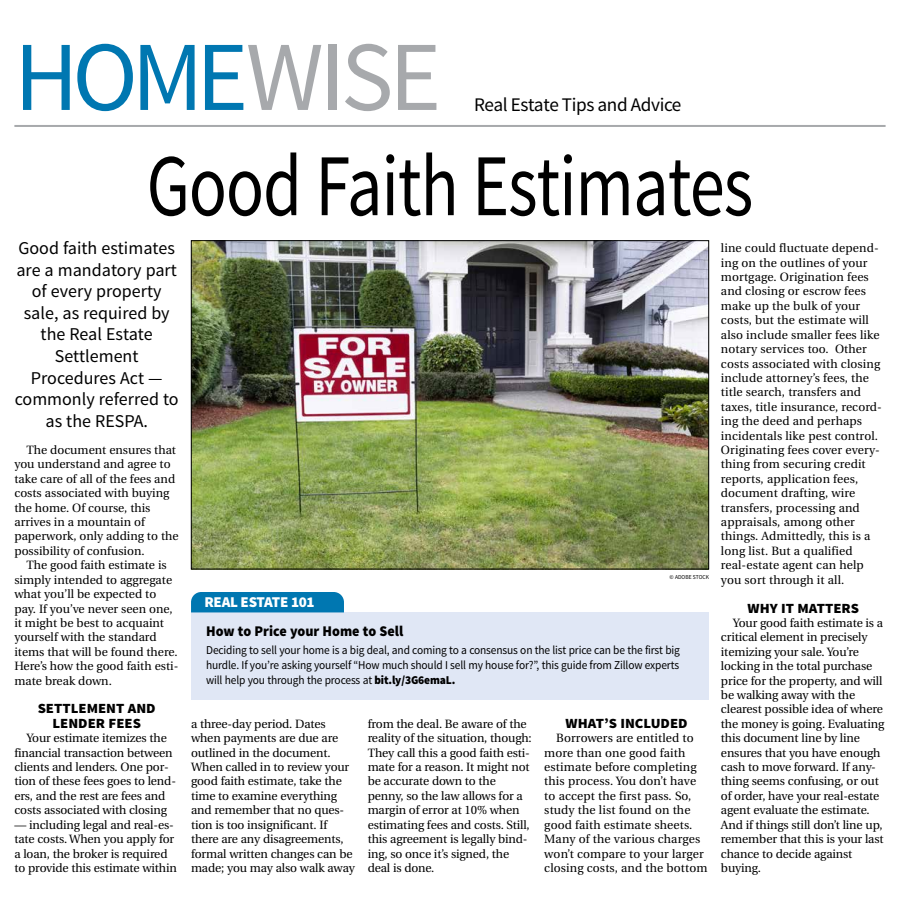
<style>
.page{position:relative;width:900px;height:908px;background:#fff}
.page>*{position:absolute;margin:0;border:0;box-sizing:border-box;transform-origin:0 0}
.t1{font:99px "Source Sans Pro";letter-spacing:-.04em;color:#0077b1}
.t2{font:88px "Source Sans Pro";letter-spacing:-.015em;color:#000;scale:.8 1}
.t3{font:19.2px "Source Sans Pro";letter-spacing:-.02em;color:#000}
.t4{font:18px/21.6px "Source Sans Pro";color:#000;text-align:center}
.t5{font:900 15px "Source Sans Pro";letter-spacing:-.02em;color:#fff}
.t6{font:900 14.8px "Source Sans Pro";color:#000;scale:.95 1}
.t7{font:900 14px/14.4px "Source Sans Pro";color:#000;text-align:center;scale:1.05 1}
.t8{font:12px/14.4px "Utopia";letter-spacing:-.01em;color:#000}
.t9{font:12px/14.4px "Utopia";letter-spacing:.01em;color:#000}
.t10{font:12px/15px "Source Sans Pro";letter-spacing:-.01em;color:#000;text-align:justify;scale:.95 1}
.t11{font:6px "Source Sans Pro";color:#000;scale:.95 1}
.s1{color:#a7a9ac}
.s2{font-weight:900}
</style>
<div class="page">
<hr style="left:14px;top:125px;width:872px;height:2px;background:#a7a9ac">
<img style="left:193px;top:242px;width:514px;height:325px">
<div style="left:191px;top:612px;width:518px;height:87px;background:#e0e7f5"></div>
<div style="left:191px;top:592px;width:153px;height:20px;background:#0077b1"></div>
<h1 class="t1" style="left:14px;top:16px;width:428px">HOME<span class="s1">WISE</span></h1>
<h3 class="t3" style="left:474px;top:93px;width:209px">Real Estate Tips and Advice</h3>
<h2 class="t2" style="left:147px;top:131px;width:760px">Good Faith Estimates</h2>
<h3 class="t4" style="left:15px;top:237px;width:165px">Good faith estimates are a mandatory part of every property sale, as required by the Real Estate<br>Settlement<br>Procedures Act — commonly referred to as the RESPA.</h3>
<p class="t8" style="left:14px;top:443px;width:166px;text-indent:12px">The document ensures that you understand and agree to take care of all of the fees and costs associated with buying the home. Of course, this arrives in a mountain of paperwork, only adding to the possibility of confusion.</p>
<p class="t8" style="left:14px;top:558px;width:166px;text-indent:12px">The good faith estimate is simply intended to aggregate what you’ll be expected to pay. If you’ve never seen one, it might be best to acquaint yourself with the standard items that will be found there.<br>Here’s how the good faith esti&shy;mate break down.</p>
<p class="t7" style="left:38px;top:702px;width:114px">SETTLEMENT AND<br>LENDER FEES</p>
<p class="t8" style="left:14px;top:731px;width:163px;text-indent:12px">Your estimate itemizes the financial transaction between clients and lenders. One por&shy;tion of these fees goes to lend&shy;ers, and the rest are fees and costs associated with closing</p>
<p class="t8" style="left:14px;top:817px;width:164px">— including legal and real-es&shy;tate costs. When you apply for a loan, the broker is required to provide this estimate within</p>
<p class="t9" style="left:721px;top:241px;width:163px">line could fluctuate depend&shy;ing on the outlines of your mortgage. Origination fees and closing or escrow fees make up the bulk of your costs, but the estimate will also include smaller fees like notary services too. Other costs associated with closing include attorney’s fees, the title search, transfers and taxes, title insurance, record&shy;ing the deed and perhaps incidentals like pest control.<br>Originating fees cover every&shy;thing from securing credit reports, application fees, document drafting, wire transfers, processing and appraisals, among other things. Admittedly, this is a long list. But a qualified real-estate agent can help you sort through it all.</p>
<p class="t7" style="left:748px;top:601px;width:108px">WHY IT MATTERS</p>
<p class="t8" style="left:721px;top:615px;width:165px;text-indent:12px">Your good faith estimate is a critical element in precisely itemizing your sale. You’re locking in the total purchase price for the property, and will be walking away with the clearest possible idea of where the money is going. Evaluating this document line by line ensures that you have enough cash to move forward. If any&shy;thing seems confusing, or out of order, have your real-estate agent evaluate the estimate.<br>And if things still don’t line up, remember that this is your last chance to decide against buying.</p>
<p class="t11" style="left:670px;top:573px;width:43px">© ADOBE STOCK</p>
<p class="t5" style="left:205px;top:591px;width:112px">REAL ESTATE 101</p>
<p class="t6" style="left:206px;top:621px;width:209px">How to Price your Home to Sell</p>
<p class="t10" style="left:206px;top:642px;width:500px">Deciding to sell your home is a big deal, and coming to a consensus on the list price can be the first big hurdle. If you’re asking yourself “How much should I sell my house for?”, this guide from Zillow experts will help you through the process at <span class="s2">bit.ly/3G6emaL.</span></p>
<p class="t8" style="left:191px;top:716px;width:165px">a three-day period. Dates when payments are due are outlined in the document.<br>When called in to review your good faith estimate, take the time to examine everything and remember that no ques&shy;tion is too insignificant. If there are any disagreements, formal written changes can be made; you may also walk away</p>
<p class="t8" style="left:368px;top:716px;width:166px">from the deal. Be aware of the reality of the situation, though:<br>They call this a good faith esti&shy;mate for a reason. It might not be accurate down to the penny, so the law allows for a margin of error at 10% when estimating fees and costs. Still, this agreement is legally bind&shy;ing, so once it’s signed, the deal is done.</p>
<p class="t7" style="left:566px;top:716px;width:118px">WHAT’S INCLUDED</p>
<p class="t9" style="left:544px;top:731px;width:165px;text-indent:12px">Borrowers are entitled to more than one good faith estimate before completing this process. You don’t have to accept the first pass. So, study the list found on the good faith estimate sheets.<br>Many of the various charges won’t compare to your larger closing costs, and the bottom</p>
</div>
